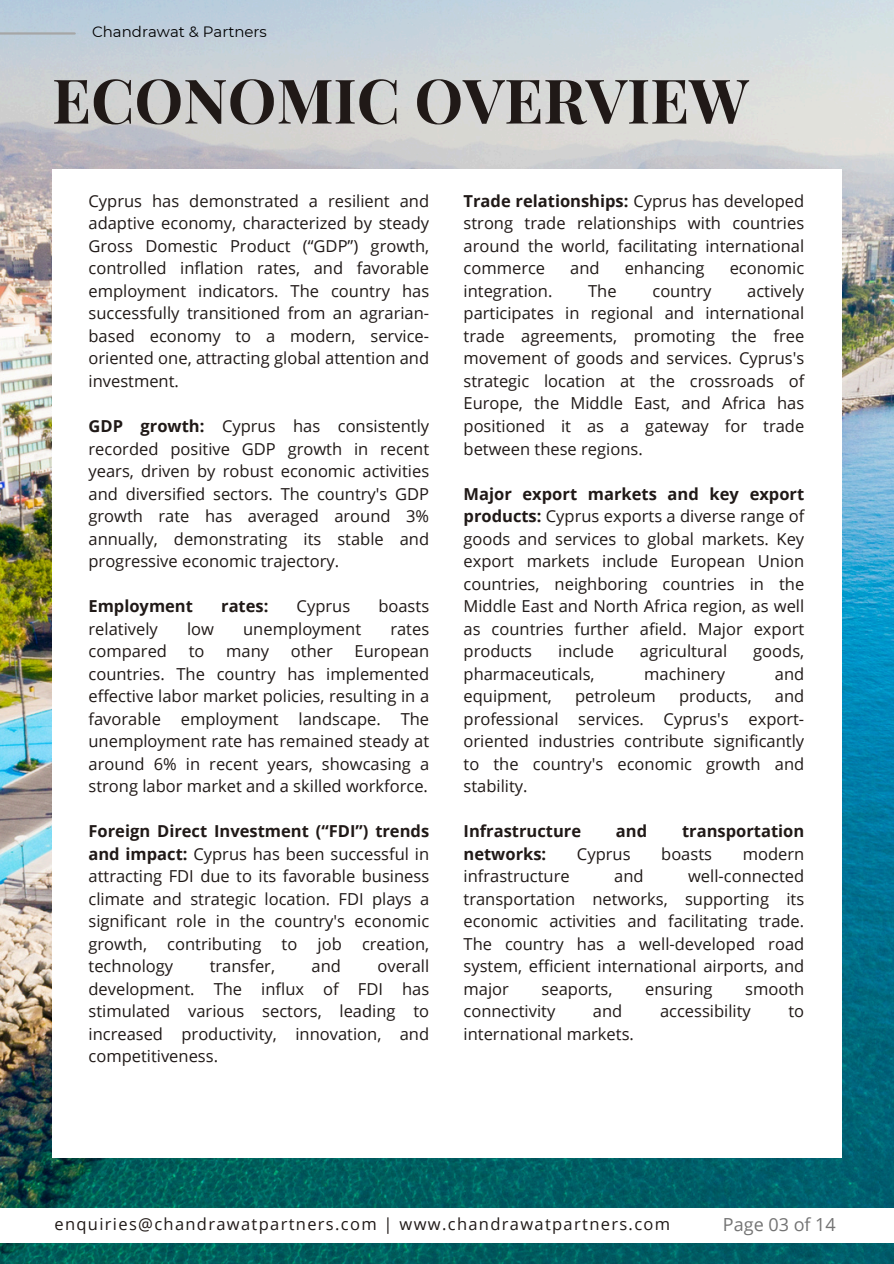
<style>
.page{position:relative;width:894px;height:1264px;background:#fff}
.page>*{position:absolute;margin:0;border:0;box-sizing:border-box;transform-origin:0 0}
.t1{font:700 61.5px "Playfair Display";color:#201917}
.t2{font:18px "Open Sans";color:#737373}
.t3{font:16.5px/22.5px "Open Sans";color:#201917;text-align:justify}
.t4{font:16.5px "Open Sans";letter-spacing:.08em;color:#201917}
.t5{font:700 16.5px "Open Sans";color:#201917}
.t6{font:15px "Montserrat";color:#000}
.s1{font-weight:700}
</style>
<div class="page">
<img style="left:0;top:0;width:893px;height:1263px">
<div style="left:0;top:1207px;width:893px;height:35px;background:#fff"></div>
<div style="left:52px;top:169px;width:789px;height:988px;background:#fff"></div>
<hr style="left:0;top:32px;width:75px;height:3px;background:#a6a6a6">
<h2 class="t6" style="left:92px;top:23px;width:176px">Chandrawat &amp; Partners</h2>
<p class="t1" style="left:52px;top:57px;width:698px">ECONOMIC OVERVIEW</p>
<p class="t3" style="left:88px;top:189px;width:342px">Cyprus has demonstrated a resilient and adaptive economy, characterized by steady Gross Domestic Product (“GDP”) growth, controlled inflation rates, and favorable employment indicators. The country has successfully transitioned from an agrarian&shy;based economy to a modern, service&shy;oriented one, attracting global attention and investment.</p>
<h1 class="t3" style="left:88px;top:414px;width:342px"><span class="s1">GDP growth:</span> Cyprus has consistently recorded positive GDP growth in recent years, driven by robust economic activities and diversified sectors. The country's GDP growth rate has averaged around 3% annually, demonstrating its stable and progressive economic trajectory.</h1>
<p class="t5" style="left:88px;top:594px;width:106px">Employment</p>
<p class="t5" style="left:221px;top:594px;width:49px">rates:</p>
<p class="t3" style="left:296px;top:594px;width:55px">Cyprus</p>
<p class="t3" style="left:378px;top:594px;width:52px">boasts</p>
<p class="t3" style="left:88px;top:617px;width:71px">relatively</p>
<p class="t3" style="left:187px;top:617px;width:28px">low</p>
<p class="t3" style="left:243px;top:617px;width:119px">unemployment</p>
<p class="t3" style="left:390px;top:617px;width:40px">rates</p>
<p class="t3" style="left:88px;top:639px;width:80px">compared</p>
<p class="t3" style="left:189px;top:639px;width:17px">to</p>
<p class="t3" style="left:226px;top:639px;width:44px">many</p>
<p class="t3" style="left:291px;top:639px;width:43px">other</p>
<p class="t3" style="left:88px;top:639px;width:342px;text-indent:266px">European countries. The country has implemented effective labor market policies, resulting in a favorable employment landscape. The unemployment rate has remained steady at around 6% in recent years, showcasing a strong labor market and a skilled workforce.</p>
<h2 class="t3" style="left:88px;top:819px;width:342px"><span class="s1">Foreign Direct Investment (“FDI”) trends and impact:</span> Cyprus has been successful in attracting FDI due to its favorable business climate and strategic location. FDI plays a significant role in the country's economic growth, contributing to job creation, technology</h2>
<h2 class="t3" style="left:210px;top:954px;width:67px">transfer,</h2>
<h2 class="t3" style="left:311px;top:954px;width:31px">and</h2>
<h2 class="t3" style="left:88px;top:954px;width:342px;text-indent:289px">overall development. The influx of FDI has stimulated various sectors, leading to increased productivity, innovation, and competitiveness.</h2>
<h2 class="t3" style="left:463px;top:189px;width:342px"><span class="s1">Trade relationships:</span> Cyprus has developed strong trade relationships with countries around the world, facilitating international commerce</h2>
<h2 class="t3" style="left:570px;top:257px;width:31px">and</h2>
<h2 class="t3" style="left:624px;top:257px;width:81px">enhancing</h2>
<h2 class="t3" style="left:729px;top:257px;width:76px">economic</h2>
<h2 class="t3" style="left:463px;top:279px;width:342px;text-indent:283px">actively participates in regional and international trade agreements, promoting the free movement of goods and services. Cyprus's strategic location at the crossroads of Europe, the Middle East, and Africa has positioned it as a gateway for trade between these regions.</h2>
<h2 class="t3" style="left:463px;top:482px;width:342px"><span class="s1">Major export markets and key export products:</span> Cyprus exports a diverse range of goods and services to global markets. Key export markets include European Union countries, neighboring countries in the Middle East and North Africa region, as well as countries further afield. Major export products</h2>
<h2 class="t3" style="left:463px;top:279px;width:90px">integration.</h2>
<h2 class="t3" style="left:588px;top:279px;width:30px">The</h2>
<h2 class="t3" style="left:652px;top:279px;width:60px">country</h2>
<h2 class="t3" style="left:558px;top:639px;width:57px">include</h2>
<h2 class="t3" style="left:639px;top:639px;width:89px">agricultural</h2>
<h2 class="t3" style="left:753px;top:639px;width:52px">goods,</h2>
<h2 class="t3" style="left:463px;top:662px;width:132px">pharmaceuticals,</h2>
<h2 class="t3" style="left:644px;top:662px;width:83px">machinery</h2>
<h2 class="t3" style="left:774px;top:662px;width:31px">and</h2>
<h2 class="t3" style="left:463px;top:684px;width:90px">equipment,</h2>
<h2 class="t3" style="left:575px;top:684px;width:82px">petroleum</h2>
<h2 class="t3" style="left:678px;top:684px;width:74px">products,</h2>
<h2 class="t3" style="left:463px;top:684px;width:342px;text-indent:311px">and professional services. Cyprus's export&shy;oriented industries contribute significantly to the country's economic growth and stability.</h2>
<h2 class="t5" style="left:463px;top:819px;width:119px">Infrastructure</h2>
<h2 class="t5" style="left:615px;top:819px;width:33px">and</h2>
<h2 class="t5" style="left:681px;top:819px;width:124px">transportation</h2>
<h2 class="t5" style="left:463px;top:842px;width:84px">networks:</h2>
<h2 class="t3" style="left:576px;top:842px;width:55px">Cyprus</h2>
<h2 class="t3" style="left:661px;top:842px;width:52px">boasts</h2>
<h2 class="t3" style="left:742px;top:842px;width:63px">modern</h2>
<h2 class="t3" style="left:463px;top:864px;width:108px">infrastructure</h2>
<h2 class="t3" style="left:614px;top:864px;width:31px">and</h2>
<h2 class="t3" style="left:463px;top:864px;width:342px;text-indent:224px">well-connected transportation networks, supporting its economic activities and facilitating trade.<br>The country has a well-developed road system, efficient international airports, and major</h2>
<h2 class="t3" style="left:541px;top:977px;width:72px">seaports,</h2>
<h2 class="t3" style="left:645px;top:977px;width:69px">ensuring</h2>
<h2 class="t3" style="left:745px;top:977px;width:61px">smooth</h2>
<h2 class="t3" style="left:463px;top:999px;width:93px">connectivity</h2>
<h2 class="t3" style="left:592px;top:999px;width:31px">and</h2>
<h2 class="t3" style="left:659px;top:999px;width:92px">accessibility</h2>
<h2 class="t3" style="left:788px;top:999px;width:17px">to</h2>
<h2 class="t3" style="left:463px;top:1022px;width:172px">international markets.</h2>
<h2 class="t4" style="left:54px;top:1211px;width:617px">enquiries@chandrawatpartners.com | www.chandrawatpartners.com</h2>
<p class="t2" style="left:722px;top:1211px;width:114px">Page 03 of 14</p>
</div>
